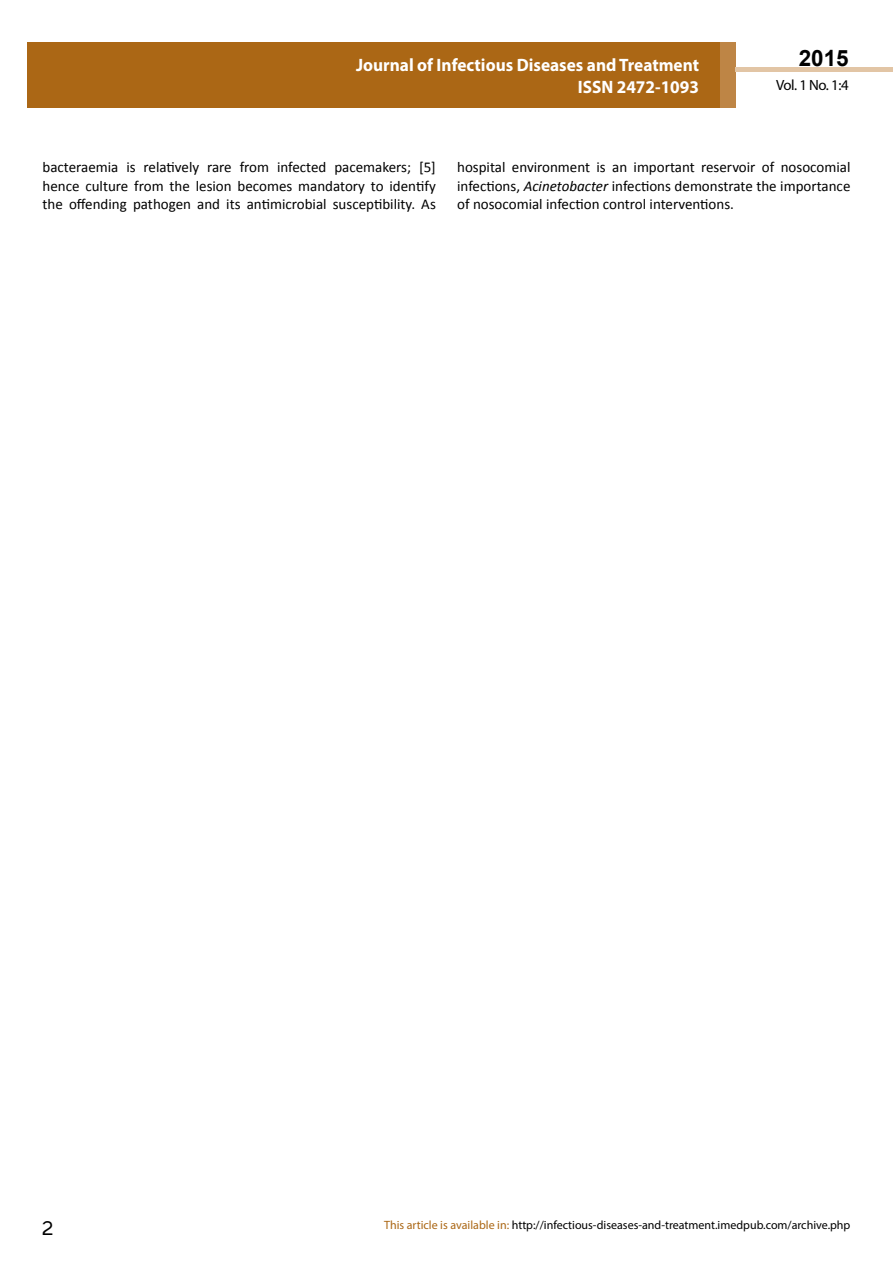
<style>
.page{position:relative;width:893px;height:1263px;background:#fff}
.page>*{position:absolute;margin:0;border:0;box-sizing:border-box;transform-origin:0 0}
.t1{font:25.5px "Tunga";color:#000}
.t2{font:700 22.5px "Arial";color:#000}
.t3{font:700 18px/21.6px "Myriad Pro";color:#fff;text-align:right;scale:.96 1}
.t4{font:15px/18.5px "Calibri";color:#000;text-align:justify}
.t5{font:14.85px "Myriad Pro";color:#000}
.t6{font:12px "Myriad Pro";color:#000}
.s1{font-style:italic}
.s2{color:#ab6715}
</style>
<div class="page">
<div style="left:27px;top:42px;width:694px;height:66px;background:#ab6715"></div>
<div style="left:720px;top:42px;width:16px;height:66px;background:#be8545"></div>
<hr style="left:736px;top:68px;width:157px;height:4px;background:#e2c5a5">
<p class="t3" style="left:356px;top:54px;width:359px">Journal of Infectious Diseases and Treatment<br>ISSN 2472-1093</p>
<h2 class="t2" style="left:799px;top:43px;width:52px">2015</h2>
<p class="t5" style="left:776px;top:76px;width:74px">Vol. 1 No. 1:4</p>
<p class="t4" style="left:43px;top:158px;width:395px">bacteraemia is relatively rare from infected pacemakers; [5] hence culture from the lesion becomes mandatory to identify the offending pathogen and its antimicrobial susceptibility. As</p>
<p class="t4" style="left:457px;top:158px;width:395px">hospital environment is an important reservoir of nosocomial infections, <span class="s1">Acinetobacter</span> infections demonstrate the importance of nosocomial infection control interventions.</p>
<h1 class="t1" style="left:42px;top:1211px;width:13px">2</h1>
<p class="t6" style="left:384px;top:1218px;width:468px"><span class="s2">This article is available in:</span> http://infectious-diseases-and-treatment.imedpub.com/archive.php</p>
</div>
